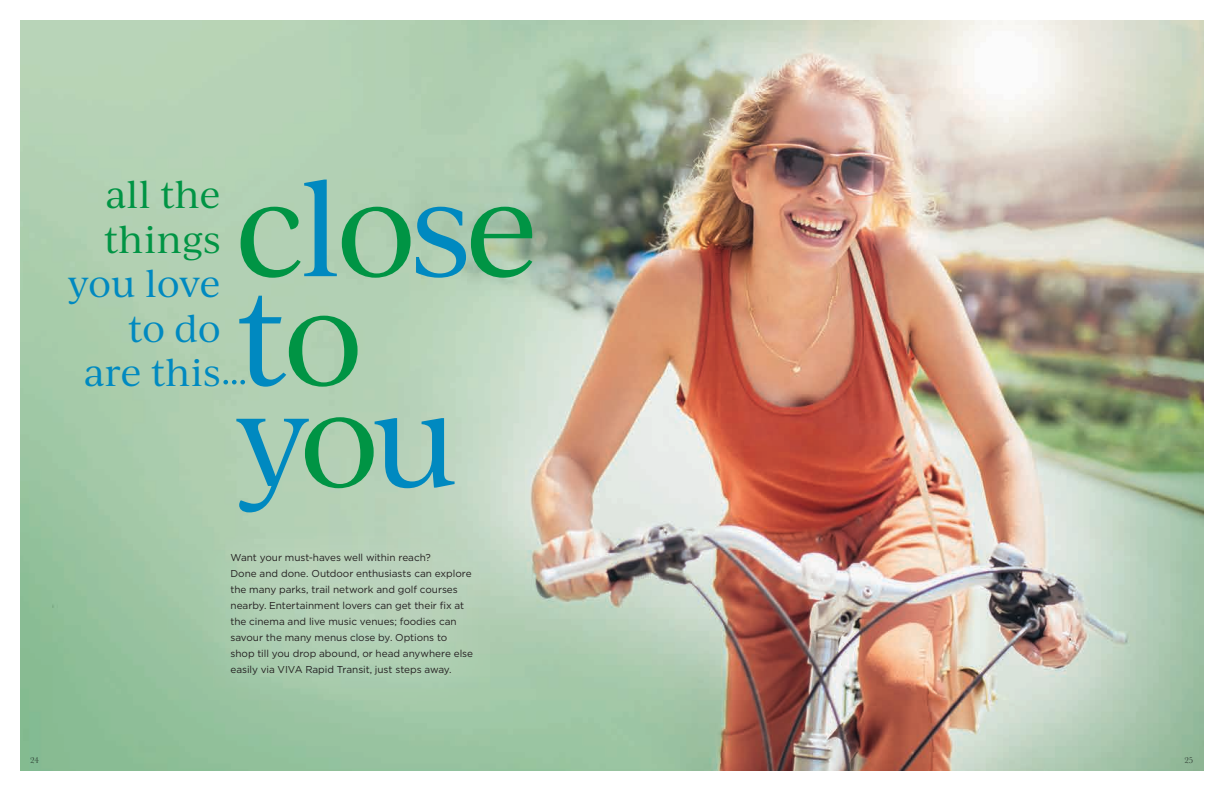
<style>
.page{position:relative;width:1224px;height:792px;background:#fff}
.page>*{position:absolute;margin:0;border:0;box-sizing:border-box;transform-origin:0 0}
.t1{font:36.3px "Ivy Journal";letter-spacing:-.01em;color:#0089c0}
.t2{font:36.3px/44.5px "Ivy Journal";color:#009444}
.t3{font:10px/16px "Gotham";letter-spacing:-.005em;color:#231f20}
.t4{font:9px "Baskerville";color:#58595b}
</style>
<div class="page">
<img style="left:21px;top:21px;width:1182px;height:750px">
<div style="left:193px;top:515px;width:312px;height:198px;background:#fff;opacity:.85"></div>
<svg style="left:241px;top:180px;width:292px;height:98px;background:#81bca0"></svg>
<svg style="left:236px;top:417px;width:219px;height:95px;background:#86bfae"></svg>
<svg style="left:223px;top:296px;width:135px;height:91px;background:#85bfa4"></svg>
<p class="t2" style="left:104px;top:171px;width:118px">all the things</p>
<p class="t1" style="left:68px;top:258px;width:154px">you love</p>
<p class="t1" style="left:128px;top:303px;width:94px">to do</p>
<p class="t1" style="left:84px;top:347px;width:138px">are this</p>
<p class="t3" style="left:231px;top:549px;width:244px">Want your must-haves well within reach?<br>Done and done. Outdoor enthusiasts can explore the many parks, trail network and golf courses nearby. Entertainment lovers can get their fix at the cinema and live music venues; foodies can savour the many menus close by. Options to shop till you drop abound, or head anywhere else easily via VIVA Rapid Transit, just steps away.</p>
<p class="t4" style="left:30px;top:754px;width:10px">24</p>
<p class="t4" style="left:1184px;top:754px;width:10px">25</p>
</div>
